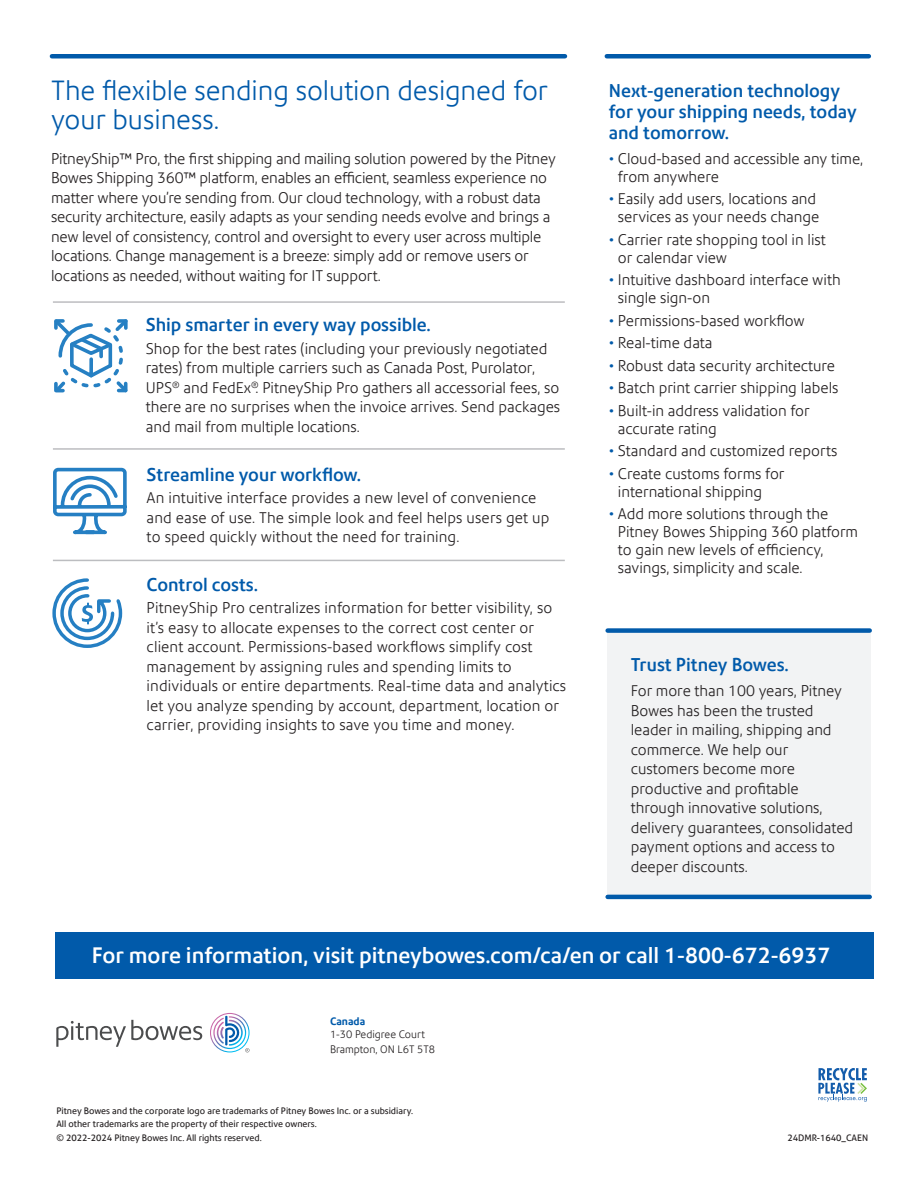
<style>
.page{position:relative;width:918px;height:1188px;background:#fff}
.page>*{position:absolute;margin:0;border:0;box-sizing:border-box;transform-origin:0 0}
.Body_10_13{font:300 27px/28.5px "Precision Sans";color:#015aaa}
.Call_to_action_15_20{font:500 21.75px "Precision Sans";color:#fff}
.Body_10_13-2{font:500 18px "Precision Sans";color:#015aaa}
.Subhead_13_17{font:500 18px/21px "Precision Sans";color:#015aaa}
.Body_10_13-3{font:300 15px/19.5px "Precision Sans";color:#231f20}
.Bullets_10_13_-_PB_Blue{font:300 15px/18px "Precision Sans";letter-spacing:-.01em;color:#231f20}
.Contact_info_7_10{font:300 10.5px "Precision Sans";color:#231f20}
.Contact_info_7_10-2{font:700 10.5px "Precision Sans";color:#015aaa}
.Legal_pub_info_6_9{font:9px/13.5px "Precision Sans";color:#231f20}
.s1{color:#015aaa}
</style>
<div class="page">
<hr style="left:607px;top:54px;width:262px;height:4px;background:#015aaa">
<div style="left:608px;top:630px;width:263px;height:267px;background:#f2f3f4"></div>
<div style="left:608px;top:628px;width:262px;height:5px;background:#015aaa"></div>
<hr style="left:608px;top:895px;width:262px;height:4px;background:#015aaa">
<div style="left:55px;top:932px;width:819px;height:46px;background:#015aaa"></div>
<hr style="left:53px;top:301px;width:512px;height:2px;background:#bcbdc0">
<hr style="left:53px;top:448px;width:512px;height:2px;background:#bcbdc0">
<hr style="left:53px;top:560px;width:512px;height:1px;background:#bcbdc0">
<svg style="left:53px;top:467px;width:74px;height:68px"></svg>
<svg style="left:52px;top:578px;width:71px;height:70px"></svg>
<svg style="left:54px;top:319px;width:74px;height:74px"></svg>
<hr style="left:52px;top:54px;width:513px;height:4px;background:#015aaa">
<svg style="left:818px;top:1068px;width:49px;height:34px"></svg>
<svg style="left:56px;top:1020px;width:146px;height:27px"></svg>
<svg style="left:210px;top:1013px;width:40px;height:39px"></svg>
<p class="Body_10_13" style="left:51px;top:76px;width:498px">The flexible sending solution designed for your business.</p>
<p class="Bullets_10_13_-_PB_Blue" style="left:51px;top:149px;width:506px;line-height:19.5px">PitneyShip™ Pro, the first shipping and mailing solution powered by the Pitney Bowes Shipping 360™ platform, enables an efficient, seamless experience no matter where you’re sending from. Our cloud technology, with a robust data security architecture, easily adapts as your sending needs evolve and brings a new level of consistency, control and oversight to every user across multiple locations. Change management is a breeze: simply add or remove users or locations as needed, without waiting for IT support.</p>
<p class="Body_10_13-2" style="left:146px;top:314px;width:287px">Ship smarter in every way possible.</p>
<p class="Body_10_13-3" style="left:146px;top:339px;width:416px">Shop for the best rates (including your previously negotiated rates) from multiple carriers such as Canada Post, Purolator, UPS<sup>®</sup> and FedEx<sup>®</sup>. PitneyShip Pro gathers all accessorial fees, so there are no surprises when the invoice arrives. Send packages and mail from multiple locations.</p>
<p class="Body_10_13-2" style="left:147px;top:463px;width:216px">Streamline your workflow.</p>
<p class="Body_10_13-3" style="left:147px;top:488px;width:404px">An intuitive interface provides a new level of convenience and ease of use. The simple look and feel helps users get up to speed quickly without the need for training.</p>
<p class="Body_10_13-2" style="left:147px;top:574px;width:113px">Control costs.</p>
<p class="Body_10_13-3" style="left:147px;top:598px;width:421px">PitneyShip Pro centralizes information for better visibility, so it’s easy to allocate expenses to the correct cost center or client account. Permissions-based workflows simplify cost management by assigning rules and spending limits to individuals or entire departments. Real-time data and analytics let you analyze spending by account, department, location or carrier, providing insights to save you time and money.</p>
<p class="Subhead_13_17" style="left:609px;top:80px;width:249px">Next-generation technology for your shipping needs, today and tomorrow.</p>
<p class="Bullets_10_13_-_PB_Blue" style="left:618px;top:150px;width:247px;text-indent:-9px"><span class="s1">•</span> Cloud-based and accessible any time, from anywhere</p>
<p class="Bullets_10_13_-_PB_Blue" style="left:609px;top:190px;width:212px;text-align:center"><span class="s1">•</span> Easily add users, locations and services as your needs change</p>
<p class="Bullets_10_13_-_PB_Blue" style="left:618px;top:231px;width:209px;text-indent:-9px"><span class="s1">•</span> Carrier rate shopping tool in list or calendar view</p>
<p class="Bullets_10_13_-_PB_Blue" style="left:618px;top:271px;width:224px;text-indent:-9px"><span class="s1">•</span> Intuitive dashboard interface with single sign-on</p>
<p class="Bullets_10_13_-_PB_Blue" style="left:609px;top:312px;width:197px"><span class="s1">•</span> Permissions-based workflow</p>
<p class="Bullets_10_13_-_PB_Blue" style="left:609px;top:334px;width:105px"><span class="s1">•</span> Real-time data</p>
<p class="Bullets_10_13_-_PB_Blue" style="left:609px;top:357px;width:228px"><span class="s1">•</span> Robust data security architecture</p>
<p class="Bullets_10_13_-_PB_Blue" style="left:609px;top:379px;width:231px"><span class="s1">•</span> Batch print carrier shipping labels</p>
<p class="Bullets_10_13_-_PB_Blue" style="left:618px;top:402px;width:193px;text-indent:-9px"><span class="s1">•</span> Built-in address validation for accurate rating</p>
<p class="Bullets_10_13_-_PB_Blue" style="left:609px;top:442px;width:230px"><span class="s1">•</span> Standard and customized reports</p>
<p class="Bullets_10_13_-_PB_Blue" style="left:618px;top:465px;width:168px;text-indent:-9px"><span class="s1">•</span> Create customs forms for international shipping</p>
<p class="Bullets_10_13_-_PB_Blue" style="left:618px;top:505px;width:242px;text-indent:-9px"><span class="s1">•</span> Add more solutions through the Pitney Bowes Shipping 360 platform to gain new levels of efficiency, savings, simplicity and scale.</p>
<p class="Body_10_13-2" style="left:631px;top:653px;width:160px">Trust Pitney Bowes.</p>
<p class="Body_10_13-3" style="left:631px;top:681px;width:224px">For more than 100 years, Pitney<br>Bowes has been the trusted leader in mailing, shipping and commerce. We help our customers become more productive and profitable through innovative solutions, delivery guarantees, consolidated payment options and access to deeper discounts.</p>
<p class="Call_to_action_15_20" style="left:92px;top:942px;width:740px">For more information, visit pitneybowes.com/ca/en or call 1-800-672-6937</p>
<p class="Contact_info_7_10-2" style="left:330px;top:1015px;width:37px">Canada</p>
<p class="Contact_info_7_10" style="left:330px;top:1028px;width:96px">1-30 Pedigree Court</p>
<p class="Contact_info_7_10" style="left:330px;top:1043px;width:107px">Brampton, ON L6T 5T8</p>
<p class="Legal_pub_info_6_9" style="left:56px;top:1104px;width:358px">Pitney Bowes and the corporate logo are trademarks of Pitney Bowes Inc. or a subsidiary.<br>All other trademarks are the property of their respective owners.<br>© 2022-2024 Pitney Bowes Inc. All rights reserved.</p>
<p class="Legal_pub_info_6_9" style="left:787px;top:1131px;width:82px">24DMR-1640_CAEN</p>
</div>
